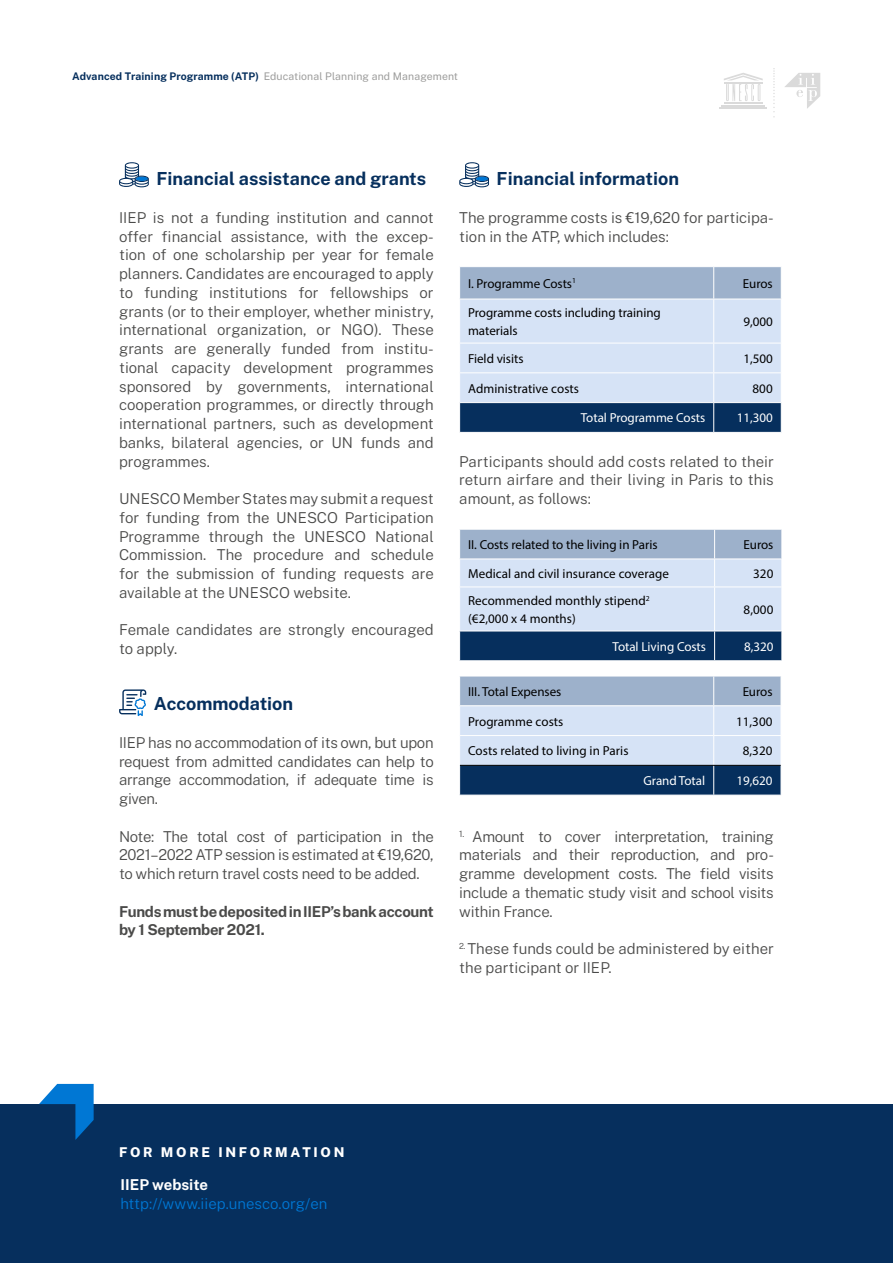
<style>
.page{position:relative;width:893px;height:1263px;background:#fff}
.page>*{position:absolute;margin:0;border:0;box-sizing:border-box;transform-origin:0 0}
.t1{font:700 18px "Public Sans";color:#062f5d}
.t2{font:300 15px/18.8px "Public Sans";letter-spacing:-.005em;color:#4a4a49;text-align:justify}
.t3{font:700 15px/18.8px "Public Sans";letter-spacing:-.02em;color:#4a4a49}
.t4{font:300 15px "Public Sans";color:#0077d4}
.t5{font:700 15px "Public Sans";color:#fff}
.t6{font:800 13.5px "Public Sans";letter-spacing:.2em;color:#fff}
.t7{font:13.05px/17.2px "Myriad Pro";letter-spacing:-.005em;color:#000}
.t8{font:13.05px "Myriad Pro";letter-spacing:-.005em;color:#fff}
.t9{font:10.5px "Public Sans";letter-spacing:.01em;color:#9d9d9c}
.s1{font-weight:700;color:#062f5d}
</style>
<div class="page">
<hr style="left:724px;top:102px;width:39px;height:2px;background:#dadada">
<hr style="left:722px;top:105px;width:43px;height:1px;background:#dadada">
<hr style="left:719px;top:108px;width:48px;height:1px;background:#dadada">
<svg style="left:724px;top:73px;width:39px;height:28px"></svg>
<svg style="left:785px;top:73px;width:35px;height:36px"></svg>
<svg style="left:773px;top:68px;width:2px;height:49px"></svg>
<svg style="left:119px;top:162px;width:30px;height:25px"></svg>
<svg style="left:119px;top:689px;width:27px;height:27px"></svg>
<svg style="left:459px;top:162px;width:30px;height:25px"></svg>
<svg style="left:459px;top:267px;width:323px;height:165px;background:#a8bbd3"></svg>
<svg style="left:459px;top:529px;width:323px;height:131px;background:#9eb2cb"></svg>
<svg style="left:459px;top:676px;width:322px;height:119px;background:#96abc6"></svg>
<hr style="left:459px;top:735px;width:255px;height:1px;background:#fff">
<hr style="left:714px;top:735px;width:67px;height:1px;background:#fff">
<hr style="left:460px;top:765px;width:254px;height:1px;background:#000">
<hr style="left:714px;top:765px;width:67px;height:1px;background:#000">
<div style="left:0;top:1104px;width:893px;height:159px;background:#062f5d"></div>
<svg style="left:39px;top:1084px;width:55px;height:56px"></svg>
<p class="t9" style="left:72px;top:68px;width:387px"><span class="s1">Advanced Training Programme (ATP)</span> Educational Planning and Management</p>
<p class="t1" style="left:156px;top:166px;width:271px">Financial assistance and grants</p>
<p class="t2" style="left:119px;top:207px;width:316px">IIEP is not a funding institution and cannot offer financial assistance, with the excep&shy;tion of one scholarship per year for female planners. Candidates are encouraged to apply to funding institutions for fellowships or grants (or to their employer, whether ministry, international organization, or NGO). These grants are generally funded from institu&shy;tional capacity development programmes sponsored by governments, international cooperation programmes, or directly through international partners, such as development banks, bilateral agencies, or UN funds and programmes.</p>
<p class="t2" style="left:119px;top:488px;width:316px">UNESCO Member States may submit a request for funding from the UNESCO Participation Programme through the UNESCO National Commission. The procedure and schedule for the submission of funding requests are available at the UNESCO website.</p>
<p class="t2" style="left:119px;top:620px;width:316px">Female candidates are strongly encouraged to apply.</p>
<p class="t1" style="left:154px;top:691px;width:141px">Accommodation</p>
<p class="t2" style="left:119px;top:732px;width:316px">IIEP has no accommodation of its own, but upon request from admitted candidates can help to arrange accommodation, if adequate time is given.</p>
<p class="t2" style="left:119px;top:826px;width:316px">Note: The total cost of participation in the 2021–2022 ATP session is estimated at €19,620, to which return travel costs need to be added.</p>
<p class="t3" style="left:119px;top:901px;width:316px">Funds must be deposited in IIEP’s bank account by 1 September 2021.</p>
<p class="t1" style="left:497px;top:166px;width:184px">Financial information</p>
<p class="t2" style="left:459px;top:207px;width:316px">The programme costs is €19,620 for participa&shy;tion in the ATP, which includes:</p>
<p class="t7" style="left:468px;top:274px;width:109px">I. Programme Costs<sup>1</sup></p>
<p class="t7" style="left:743px;top:274px;width:31px">Euros</p>
<p class="t7" style="left:468px;top:304px;width:194px">Programme costs including training materials</p>
<p class="t7" style="left:743px;top:313px;width:31px">9,000</p>
<p class="t7" style="left:468px;top:350px;width:57px">Field visits</p>
<p class="t7" style="left:743px;top:350px;width:31px">1,500</p>
<p class="t7" style="left:468px;top:379px;width:113px">Administrative costs</p>
<p class="t7" style="left:752px;top:379px;width:22px">800</p>
<p class="t8" style="left:581px;top:410px;width:126px">Total Programme Costs</p>
<p class="t8" style="left:737px;top:410px;width:37px">11,300</p>
<p class="t2" style="left:459px;top:451px;width:316px">Participants should add costs related to their return airfare and their living in Paris to this amount, as follows:</p>
<p class="t7" style="left:468px;top:536px;width:191px">II. Costs related to the living in Paris</p>
<p class="t7" style="left:743px;top:536px;width:31px">Euros</p>
<p class="t7" style="left:468px;top:565px;width:202px">Medical and civil insurance coverage</p>
<p class="t7" style="left:753px;top:565px;width:22px">320</p>
<p class="t7" style="left:468px;top:592px;width:183px">Recommended monthly stipend<sup>2 </sup>(€2,000 x 4 months)</p>
<p class="t7" style="left:744px;top:601px;width:31px">8,000</p>
<p class="t8" style="left:612px;top:638px;width:95px">Total Living Costs</p>
<p class="t8" style="left:744px;top:638px;width:31px">8,320</p>
<p class="t7" style="left:468px;top:683px;width:95px">III. Total Expenses</p>
<p class="t7" style="left:743px;top:683px;width:31px">Euros</p>
<p class="t7" style="left:468px;top:712px;width:97px">Programme costs</p>
<p class="t7" style="left:736px;top:712px;width:38px">11,300</p>
<p class="t7" style="left:468px;top:742px;width:162px">Costs related to living in Paris</p>
<p class="t7" style="left:743px;top:742px;width:31px">8,320</p>
<p class="t8" style="left:643px;top:773px;width:63px">Grand Total</p>
<p class="t8" style="left:736px;top:773px;width:37px">19,620</p>
<p class="t2" style="left:459px;top:826px;width:316px"><sup>1.</sup> Amount to cover interpretation, training materials and their reproduction, and pro&shy;gramme development costs. The field visits include a thematic study visit and school visits within France.</p>
<p class="t2" style="left:459px;top:938px;width:316px"><sup>2.</sup> These funds could be administered by either the participant or IIEP.</p>
<p class="t6" style="left:119px;top:1142px;width:227px">FOR MORE INFORMATION</p>
<p class="t5" style="left:121px;top:1174px;width:89px">IIEP website</p>
<p class="t4" style="left:121px;top:1193px;width:208px">http://www.iiep.unesco.org/en</p>
</div>
